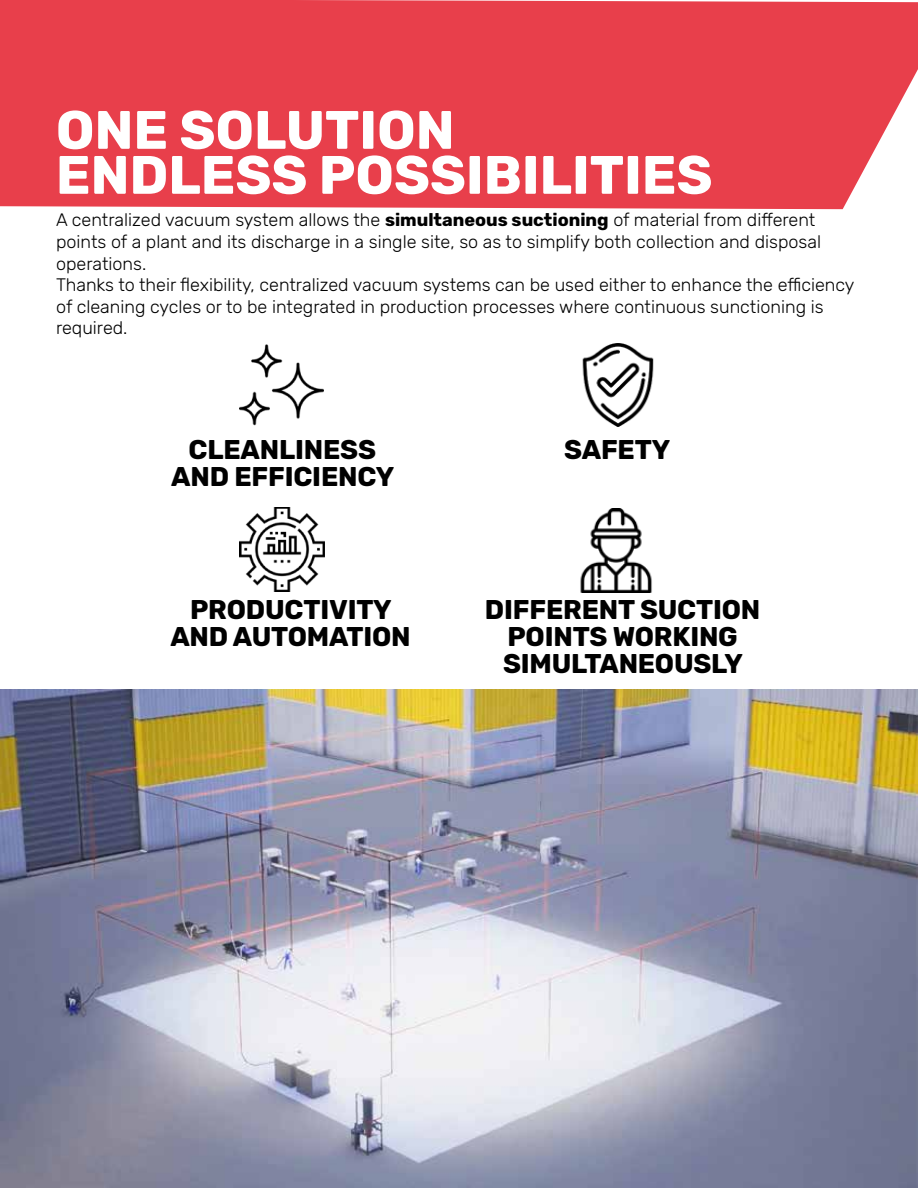
<style>
.page{position:relative;width:918px;height:1188px;background:#fff}
.page>*{position:absolute;margin:0;border:0;box-sizing:border-box;transform-origin:0 0}
.t1{font:700 54px/45px "Rubik";color:#fff}
.t2{font:700 27px/27px "Rubik";letter-spacing:-.005em;color:#000;text-align:center}
.t3{font:300 18px/21.6px "Rubik";color:#000}
.s1{font-weight:700}
</style>
<div class="page">
<div style="left:0;top:0;width:918px;height:209px;background:#e83f4b"></div>
<img style="left:0;top:690px;width:918px;height:498px">
<img style="left:240px;top:508px;width:85px;height:83px">
<img style="left:582px;top:343px;width:72px;height:84px">
<img style="left:240px;top:344px;width:84px;height:82px">
<img style="left:580px;top:508px;width:72px;height:85px">
<h1 class="t1" style="left:56px;top:109px;width:658px">ONE SOLUTION<br>ENDLESS POSSIBILITIES</h1>
<p class="t3" style="left:56px;top:210px;width:800px">A centralized vacuum system allows the <span class="s1">simultaneous suctioning</span> of material from different points of a plant and its discharge in a single site, so as to simplify both collection and disposal operations.<br>Thanks to their flexibility, centralized vacuum systems can be used either to enhance the efficiency of cleaning cycles or to be integrated in production processes where continuous sunctioning is required.</p>
<h2 class="t2" style="left:171px;top:437px;width:225px">CLEANLINESS<br>AND EFFICIENCY</h2>
<h2 class="t2" style="left:170px;top:597px;width:242px">PRODUCTIVITY<br>AND AUTOMATION</h2>
<h2 class="t2" style="left:564px;top:437px;width:107px">SAFETY</h2>
<h2 class="t2" style="left:485px;top:597px;width:277px">DIFFERENT SUCTION<br>POINTS WORKING<br>SIMULTANEOUSLY</h2>
</div>
